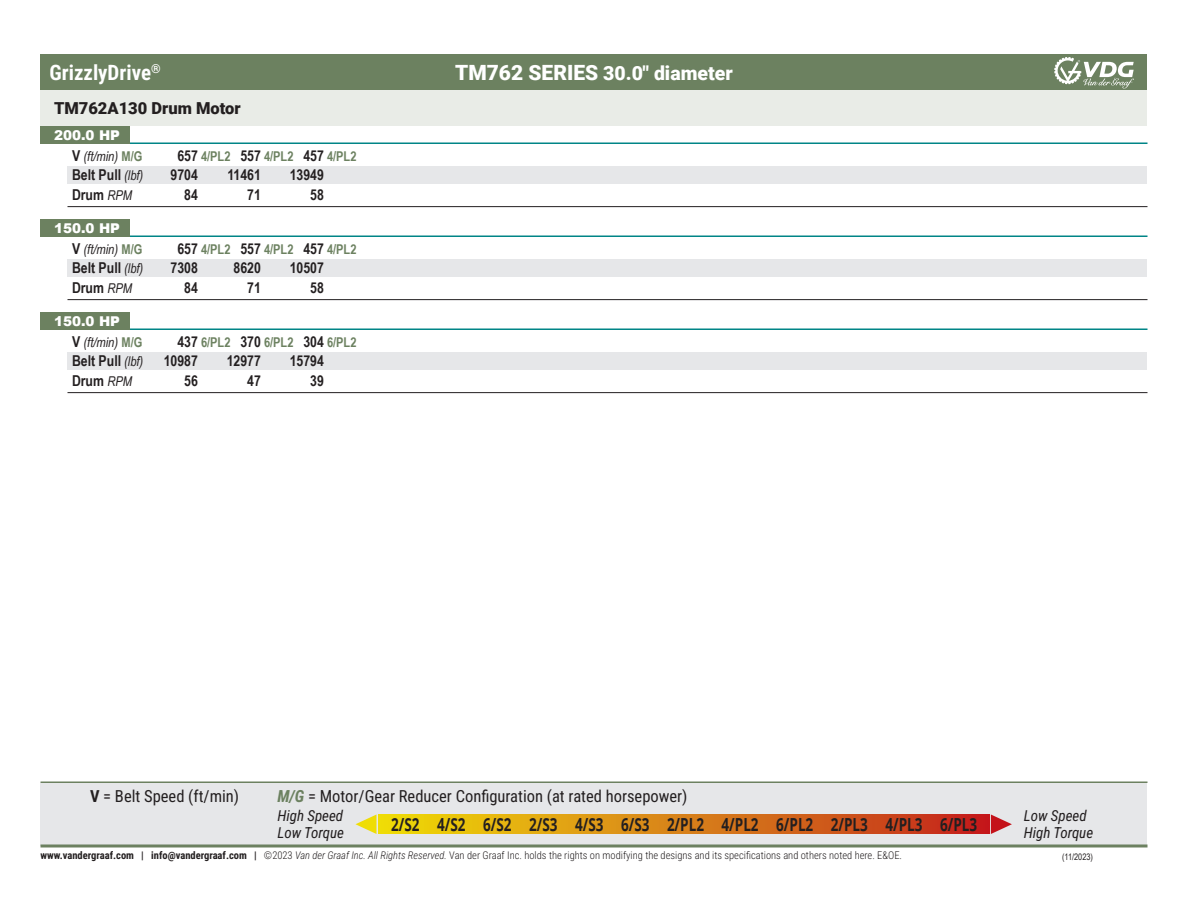
<style>
.page{position:relative;width:1188px;height:918px;background:#fff}
.page>*{position:absolute;margin:0;border:0;box-sizing:border-box;transform-origin:0 0}
.t1{font:700 21px "Roboto Condensed";color:#fff}
.t2{font:900 19.5px "Roboto";color:#fff}
.t3{font:700 18px "Open Sans";color:#231f20;scale:.75 1}
.t4{font:16.5px "Roboto Condensed";color:#231f20}
.t5{font:900 16.5px "Roboto";color:#231f20}
.t6{font:700 15px "Arial Narrow";color:#231f20}
.t7{font:italic 15px/16.5px "Roboto Condensed";color:#231f20}
.t8{font:700 13.5px "Arial Narrow";color:#6c8160}
.t9{font:italic 13.5px "Arial Narrow";color:#231f20}
.t10{font:900 13.5px "Arial";color:#fff}
.t11{font:300 10.5px "Roboto Condensed";color:#231f20}
.t12{font:9px "Arial Narrow";color:#231f20}
.s1{font-weight:700;font-style:normal;font-size:15px}
.s2{font-weight:700;font-style:normal;color:#6c8160}
.s3{font-size:15px;color:#231f20}
.s4{font-weight:400;font-style:italic;font-size:13.5px}
.s5{font-size:21px}
.s6{font-weight:700}
.s7{font-weight:700;font-style:italic;color:#6c8160}
.s8{font-style:italic}
</style>
<div class="page">
<div style="left:40px;top:783px;width:1108px;height:63px;background:#e6e7e9"></div>
<div style="left:40px;top:54px;width:1108px;height:36px;background:#6c8160"></div>
<svg style="left:40px;top:844px;width:1108px;height:4px;background:#8d9d84"></svg>
<svg style="left:1054px;top:57px;width:80px;height:31px"></svg>
<div style="left:378px;top:814px;width:611px;height:20px;background:linear-gradient(to right,#efde0b,#c32320)"></div>
<svg style="left:356px;top:814px;width:20px;height:20px"></svg>
<svg style="left:991px;top:814px;width:21px;height:20px"></svg>
<hr style="left:40px;top:782px;width:1108px;height:1px;background:#6c8160">
<div style="left:40px;top:90px;width:1108px;height:36px;background:#e9ece7"></div>
<div style="left:68px;top:166px;width:1080px;height:18px;background:#e6e7e9"></div>
<div style="left:68px;top:260px;width:1080px;height:18px;background:#e6e7e9"></div>
<div style="left:68px;top:352px;width:1080px;height:18px;background:#e6e7e9"></div>
<hr style="left:40px;top:142px;width:1108px;height:2px;background:#008587">
<hr style="left:40px;top:236px;width:1108px;height:1px;background:#008587">
<hr style="left:40px;top:328px;width:1108px;height:2px;background:#008587">
<hr style="left:68px;top:206px;width:1080px;height:1px;background:#231f20">
<hr style="left:68px;top:299px;width:1080px;height:1px;background:#231f20">
<hr style="left:68px;top:392px;width:1080px;height:1px;background:#231f20">
<div style="left:40px;top:126px;width:90px;height:18px;background:#6c8160"></div>
<div style="left:40px;top:219px;width:90px;height:18px;background:#6c8160"></div>
<div style="left:40px;top:312px;width:90px;height:18px;background:#6c8160"></div>
<h1 class="t1" style="left:50px;top:58px;width:113px">GrizzlyDrive<sup>®</sup></h1>
<p class="t5" style="left:54px;top:97px;width:188px">TM762A130 Drum Motor</p>
<p class="t10" style="left:54px;top:125px;width:68px">200.0 HP</p>
<p class="t9" style="left:72px;top:147px;width:72px"><span class="s1">V</span> (ft/min) <span class="s2">M/G</span></p>
<p class="t8" style="left:177px;top:146px;width:181px"><span class="s3">657</span> 4/PL2 <span class="s3">557</span> 4/PL2 <span class="s3">457</span> 4/PL2</p>
<p class="t6" style="left:72px;top:164px;width:73px">Belt Pull <span class="s4">(lbf)</span></p>
<p class="t6" style="left:171px;top:164px;width:29px">9704</p>
<p class="t6" style="left:227px;top:164px;width:35px">11461</p>
<p class="t6" style="left:290px;top:164px;width:36px">13949</p>
<p class="t6" style="left:72px;top:183px;width:62px">Drum <span class="s4">RPM</span></p>
<p class="t6" style="left:184px;top:183px;width:15px">84</p>
<p class="t6" style="left:247px;top:183px;width:15px">71</p>
<p class="t6" style="left:310px;top:183px;width:15px">58</p>
<p class="t10" style="left:54px;top:218px;width:68px">150.0 HP</p>
<p class="t9" style="left:72px;top:240px;width:72px"><span class="s1">V</span> (ft/min) <span class="s2">M/G</span></p>
<p class="t8" style="left:177px;top:239px;width:181px"><span class="s3">657</span> 4/PL2 <span class="s3">557</span> 4/PL2 <span class="s3">457</span> 4/PL2</p>
<p class="t6" style="left:72px;top:257px;width:73px">Belt Pull <span class="s4">(lbf)</span></p>
<p class="t6" style="left:171px;top:257px;width:29px">7308</p>
<p class="t6" style="left:234px;top:257px;width:29px">8620</p>
<p class="t6" style="left:290px;top:257px;width:36px">10507</p>
<p class="t6" style="left:72px;top:276px;width:62px">Drum <span class="s4">RPM</span></p>
<p class="t6" style="left:184px;top:276px;width:15px">84</p>
<p class="t6" style="left:247px;top:276px;width:15px">71</p>
<p class="t6" style="left:310px;top:276px;width:15px">58</p>
<p class="t10" style="left:54px;top:311px;width:68px">150.0 HP</p>
<p class="t9" style="left:72px;top:333px;width:72px"><span class="s1">V</span> (ft/min) <span class="s2">M/G</span></p>
<p class="t8" style="left:177px;top:332px;width:181px"><span class="s3">437</span> 6/PL2 <span class="s3">370</span> 6/PL2 <span class="s3">304</span> 6/PL2</p>
<p class="t6" style="left:72px;top:350px;width:73px">Belt Pull <span class="s4">(lbf)</span></p>
<p class="t6" style="left:164px;top:350px;width:36px">10987</p>
<p class="t6" style="left:227px;top:350px;width:36px">12977</p>
<p class="t6" style="left:290px;top:350px;width:36px">15794</p>
<p class="t6" style="left:72px;top:369px;width:62px">Drum <span class="s4">RPM</span></p>
<p class="t6" style="left:184px;top:369px;width:15px">56</p>
<p class="t6" style="left:247px;top:369px;width:15px">47</p>
<p class="t6" style="left:310px;top:369px;width:15px">39</p>
<h2 class="t2" style="left:455px;top:59px;width:279px"><span class="s5">TM762 SERIES</span> 30.0" diameter</h2>
<h3 class="t4" style="left:90px;top:785px;width:151px"><span class="s6">V</span> = Belt Speed (ft/min)</h3>
<h3 class="t4" style="left:278px;top:785px;width:412px"><span class="s7">M/G</span> = Motor/Gear Reducer Configuration (at rated horsepower)</h3>
<h3 class="t7" style="left:278px;top:807px;width:68px">High Speed<br>Low Torque</h3>
<h3 class="t7" style="left:1024px;top:807px;width:71px">Low Speed<br>High Torque</h3>
<h3 class="t3" style="left:391px;top:811px;width:783px">2/S2 4/S2 6/S2 2/S3 4/S3 6/S3 2/PL2 4/PL2 6/PL2 2/PL3 4/PL3 6/PL3</h3>
<p class="t11" style="left:40px;top:848px;width:863px"><span class="s6">www.vandergraaf.com | info@vandergraaf.com |</span> ©2023 <span class="s8">Van der Graaf Inc. All Rights Reserved.</span> Van der Graaf Inc. holds the rights on modifying the designs and its specifications and others noted here. E&amp;OE.</p>
<p class="t12" style="left:1062px;top:850px;width:33px">(11/2023)</p>
</div>
